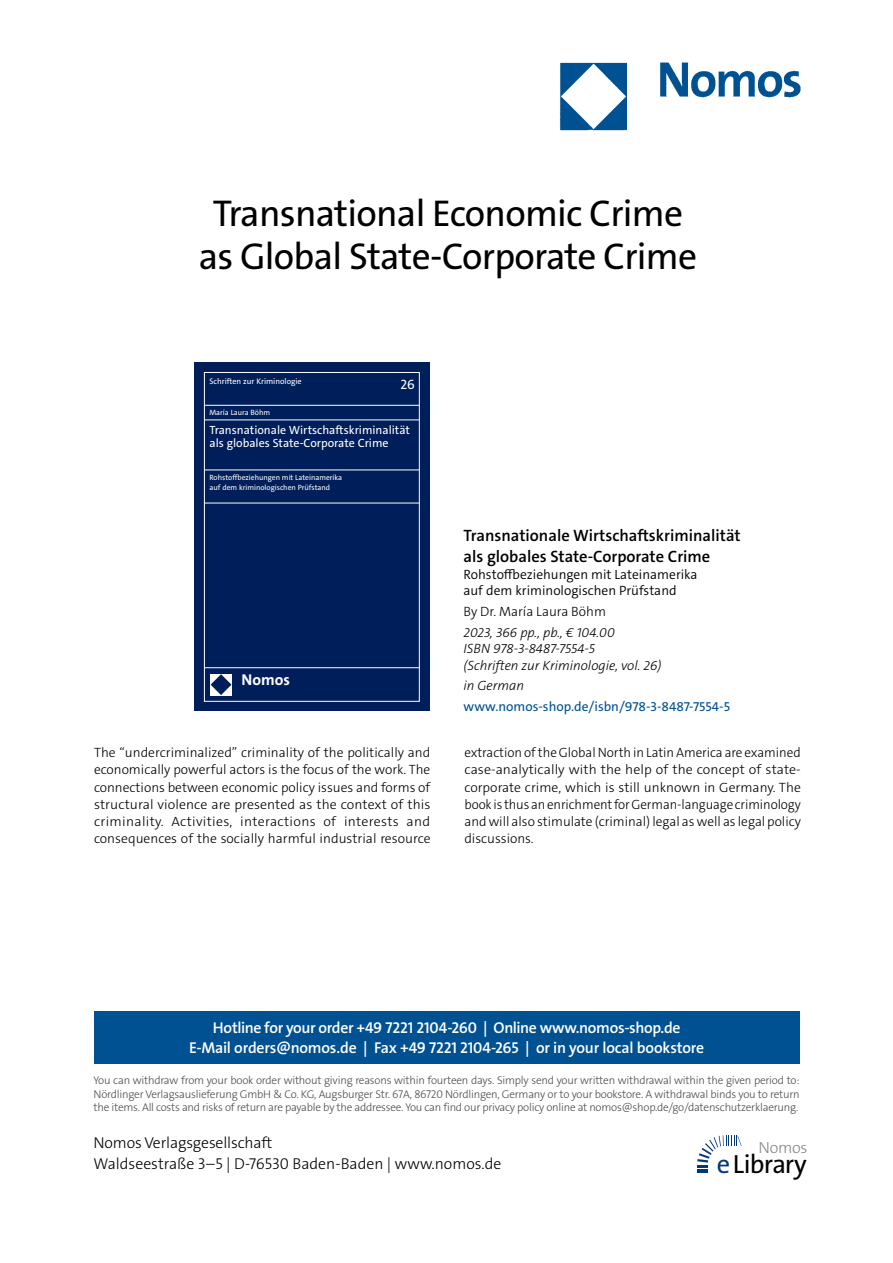
<style>
.page{position:relative;width:893px;height:1263px;background:#fff}
.page>*{position:absolute;margin:0;border:0;box-sizing:border-box;transform-origin:0 0}
.t1{font:37.5px/43.5px "The Sans Os F";letter-spacing:-.02em;color:#000;text-align:center}
.t2{font:26.4px "The Sans Os F";letter-spacing:-.03em;color:#000}
.t3{font:600 16.5px/21px "The Sans C5";color:#000}
.t4{font:300 16.2px "The Sans Os F";letter-spacing:-.02em;color:#87888a}
.t5{font:600 15.75px/21px "The Sans Os F";letter-spacing:-.02em;color:#fff;text-align:center}
.t6{font:300 15.75px/21px "The Sans Os F";color:#000}
.t7{font:700 15.75px "The Sans C5";color:#fff}
.t8{font:300 13.5px/17.2px "The Sans C5";color:#000;text-align:justify}
.t9{font:italic 300 13.5px/16.5px "The Sans C5";color:#000}
.t10{font:300 13.5px/16.5px "The Sans C5";color:#000}
.t11{font:13.5px "The Sans C5";color:#005192}
.t12{font:13.5px "The Sans C5";color:#fff}
.t13{font:12px/13px "The Sans C5";color:#fff}
.t14{font:300 11.25px/13.5px "The Sans Os F";letter-spacing:-.02em;color:#4b4b4d;text-align:justify}
.t15{font:8.1px "The Sans C5";color:#fff}
.t16{font:7.65px/9.1px "The Sans C5";color:#fff}
.s1{color:#003882}
</style>
<div class="page">
<div style="left:94px;top:1011px;width:705px;height:52px;background:#005192"></div>
<svg style="left:697px;top:1135px;width:45px;height:38px"></svg>
<img style="left:559px;top:62px;width:242px;height:69px">
<div style="left:194px;top:362px;width:236px;height:349px;background:#001f5a"></div>
<div style="left:204px;top:372px;width:216px;height:329px;border:1px solid #fff"></div>
<hr style="left:204px;top:405px;width:216px;height:1px;background:#fff">
<hr style="left:204px;top:470px;width:216px;height:1px;background:#fff">
<hr style="left:204px;top:503px;width:216px;height:1px;background:#fff">
<hr style="left:204px;top:667px;width:216px;height:1px;background:#fff">
<div style="left:210px;top:674px;width:22px;height:21px;background:#fff"></div>
<svg style="left:211px;top:674px;width:20px;height:21px"></svg>
<hr style="left:204px;top:420px;width:216px;height:1px;background:#fff">
<h1 class="t1" style="left:199px;top:195px;width:500px">Transnational Economic Crime as Global State-Corporate Crime</h1>
<p class="t15" style="left:209px;top:376px;width:94px">Schriften zur Kriminologie</p>
<p class="t12" style="left:400px;top:375px;width:16px">26</p>
<p class="t16" style="left:209px;top:408px;width:62px">María Laura Böhm</p>
<p class="t13" style="left:209px;top:423px;width:202px">Transnationale Wirtschaftskriminalität als globales State-Corporate Crime</p>
<p class="t16" style="left:209px;top:473px;width:134px">Rohstoffbeziehungen mit Lateinamerika auf dem kriminologischen Prüfstand</p>
<p class="t7" style="left:242px;top:669px;width:50px">Nomos</p>
<p class="t3" style="left:463px;top:525px;width:279px">Transnationale Wirtschaftskriminalität als globales State-Corporate Crime</p>
<p class="t10" style="left:463px;top:566px;width:235px">Rohstoffbeziehungen mit Lateinamerika auf dem kriminologischen Prüfstand</p>
<p class="t8" style="left:463px;top:603px;width:144px">By Dr. María Laura Böhm</p>
<p class="t9" style="left:463px;top:624px;width:199px">2023, 366 pp., pb., € 104.00<br>ISBN 978-3-8487-7554-5<br>(Schriften zur Kriminologie, vol. 26)</p>
<p class="t9" style="left:463px;top:678px;width:62px">in German</p>
<p class="t11" style="left:463px;top:698px;width:268px">www.nomos-shop.de/isbn/978-3-8487-7554-5</p>
<p class="t8" style="left:94px;top:744px;width:338px">The “undercriminalized” criminality of the politically and economically powerful actors is the focus of the work. The connections between economic policy issues and forms of structural violence are presented as the context of this criminality. Activities, interactions of interests and consequences of the socially harmful industrial resource</p>
<p class="t8" style="left:464px;top:744px;width:338px">extraction of the Global North in Latin America are examined case-analytically with the help of the concept of state&shy;corporate crime, which is still unknown in Germany. The book is thus an enrichment for German-language criminology and will also stimulate (criminal) legal as well as legal policy discussions.</p>
<p class="t5" style="left:189px;top:1017px;width:517px">Hotline for your order +49 7221 2104-260 | Online www.nomos-shop.de<br>E-Mail orders@nomos.de | Fax +49 7221 2104-265 | or in your local bookstore</p>
<p class="t14" style="left:94px;top:1074px;width:708px">You can withdraw from your book order without giving reasons within fourteen days. Simply send your written withdrawal within the given period to:<br>Nördlinger Verlagsauslieferung GmbH &amp; Co. KG, Augsburger Str. 67A, 86720 Nördlingen, Germany or to your bookstore. A withdrawal binds you to return the items. All costs and risks of return are payable by the addressee. You can find our privacy policy online at nomos@shop.de/go/datenschutzerklaerung.</p>
<p class="t6" style="left:94px;top:1133px;width:409px">Nomos Verlagsgesellschaft<br>Waldseestraße 3–5 | D-76530 Baden-Baden | www.nomos.de</p>
<p class="t4" style="left:758px;top:1137px;width:51px">Nomos</p>
<h2 class="t2" style="left:717px;top:1153px;width:91px"><span class="s1">e</span>Library</h2>
</div>
